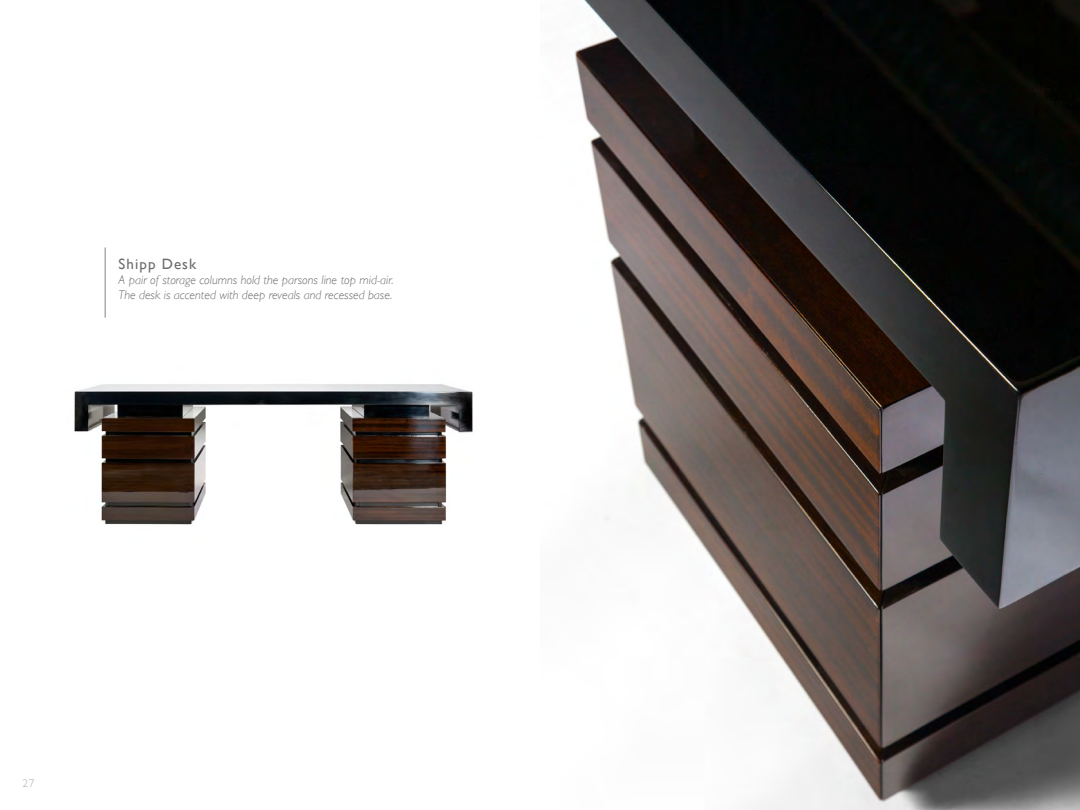
<style>
.page{position:relative;width:1080px;height:810px;background:#fff}
.page>*{position:absolute;margin:0;border:0;box-sizing:border-box;transform-origin:0 0}
.t1{font:15px "Gill Sans";letter-spacing:.07em;color:#6b6d6d}
.t2{font:italic 300 12.5px/15px "Gill Sans";color:#6b6d6d}
.t3{font:300 11.25px "Gill Sans";color:#acadad}
</style>
<div class="page">
<img style="left:74px;top:384px;width:399px;height:141px">
<hr style="left:105px;top:248px;width:1px;height:70px;background:#828383">
<img style="left:574px;top:0;width:506px;height:810px">
<p class="t1" style="left:119px;top:255px;width:79px">Shipp Desk</p>
<p class="t2" style="left:119px;top:273px;width:276px">A pair of storage columns hold the parsons line top mid-air.<br>The desk is accented with deep reveals and recessed base.</p>
<p class="t3" style="left:22px;top:774px;width:14px">27</p>
</div>
